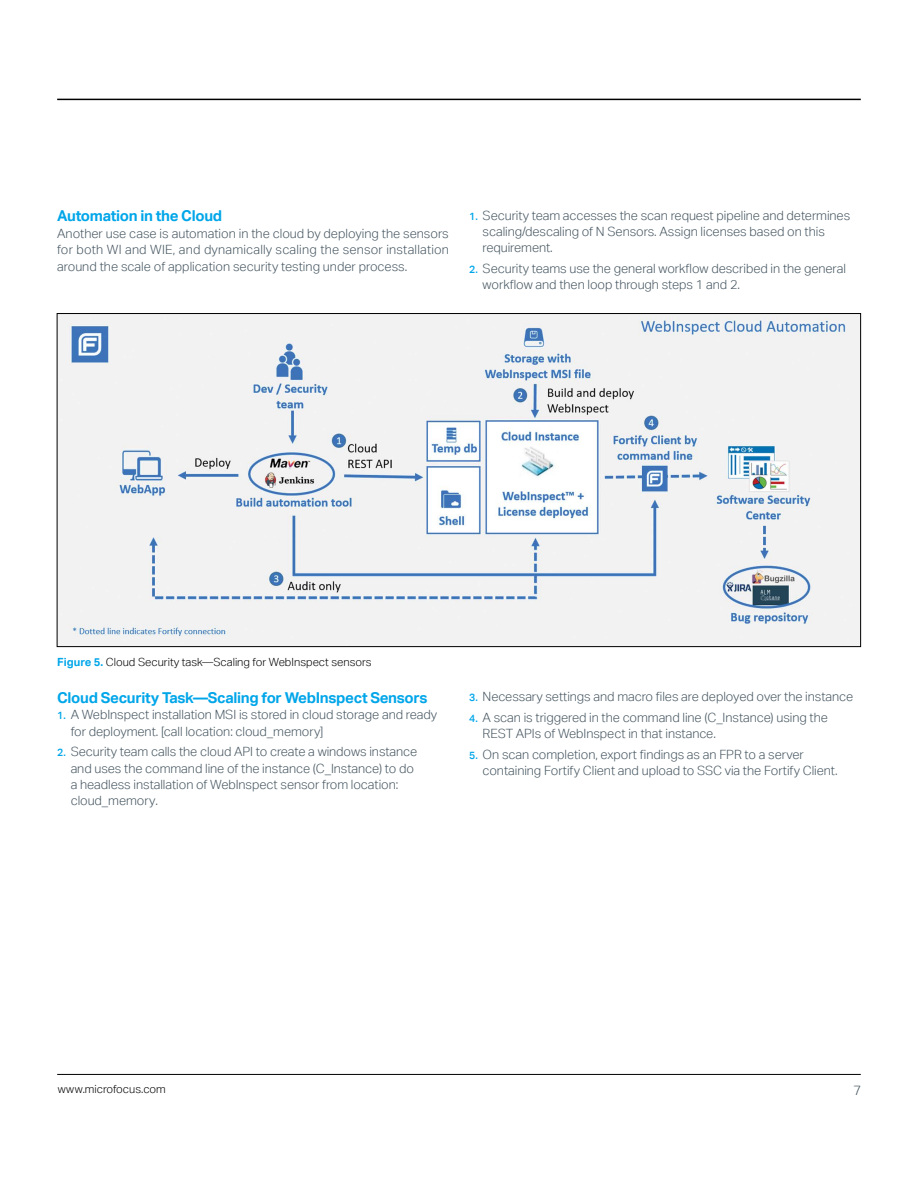
<style>
.page{position:relative;width:918px;height:1188px;background:#fff}
.page>*{position:absolute;margin:0;border:0;box-sizing:border-box;transform-origin:0 0}
.subhead_10_13-blue{font:700 15px "Aktiv Grotesk";letter-spacing:-.02em;color:#00a6e9}
.t1{font:300 13.5px "Aktiv Grotesk";color:#455560}
.body_8_5_11-grey{font:300 12.75px/16.4px "Aktiv Grotesk";letter-spacing:-.005em;color:#455560}
.caption_7_5_9_5{font:300 11.25px "Aktiv Grotesk";color:#000}
.s1{font-weight:500;font-size:10.5px;color:#00a6e9}
.s2{font-weight:700;color:#00a6e9}
</style>
<div class="page">
<hr style="left:57px;top:99px;width:804px;height:1px;background:#000">
<hr style="left:57px;top:1074px;width:804px;height:1px;background:#000">
<img style="left:59px;top:315px;width:800px;height:330px">
<p class="subhead_10_13-blue" style="left:57px;top:207px;width:166px">Automation in the Cloud</p>
<p class="body_8_5_11-grey" style="left:57px;top:225px;width:393px;text-align:justify">Another use case is automation in the cloud by deploying the sensors for both WI and WIE, and dynamically scaling the sensor installation around the scale of application security testing under process.</p>
<p class="body_8_5_11-grey" style="left:483px;top:207px;width:369px;text-indent:-14px"><span class="s1">1.</span> Security team accesses the scan request pipeline and determines scaling/descaling of N Sensors. Assign licenses based on this requirement.</p>
<p class="body_8_5_11-grey" style="left:483px;top:260px;width:365px;text-indent:-14px"><span class="s1">2.</span> Security teams use the general workflow described in the general workflow and then loop through steps 1 and 2.</p>
<p class="caption_7_5_9_5" style="left:57px;top:655px;width:316px"><span class="s2">Figure 5.</span> Cloud Security task—Scaling for WebInspect sensors</p>
<p class="subhead_10_13-blue" style="left:57px;top:688px;width:372px">Cloud Security Task—Scaling for WebInspect Sensors</p>
<p class="body_8_5_11-grey" style="left:71px;top:707px;width:368px;text-indent:-14px"><span class="s1">1.</span> A WebInspect installation MSI is stored in cloud storage and ready for deployment. [call location: cloud_memory]</p>
<p class="body_8_5_11-grey" style="left:71px;top:744px;width:348px;text-indent:-14px"><span class="s1">2.</span> Security team calls the cloud API to create a windows instance and uses the command line of the instance (C_Instance) to do a headless installation of WebInspect sensor from location: cloud_memory.</p>
<p class="body_8_5_11-grey" style="left:469px;top:689px;width:386px"><span class="s1">3.</span> Necessary settings and macro files are deployed over the instance</p>
<p class="body_8_5_11-grey" style="left:483px;top:709px;width:347px;text-indent:-14px"><span class="s1">4.</span> A scan is triggered in the command line (C_Instance) using the<br>REST APIs of WebInspect in that instance.</p>
<p class="body_8_5_11-grey" style="left:483px;top:747px;width:357px;text-indent:-14px"><span class="s1">5.</span> On scan completion, export findings as an FPR to a server containing Fortify Client and upload to SSC via the Fortify Client.</p>
<p class="caption_7_5_9_5" style="left:58px;top:1083px;width:109px">www.microfocus.com</p>
<p class="t1" style="left:854px;top:1082px;width:9px">7</p>
</div>
